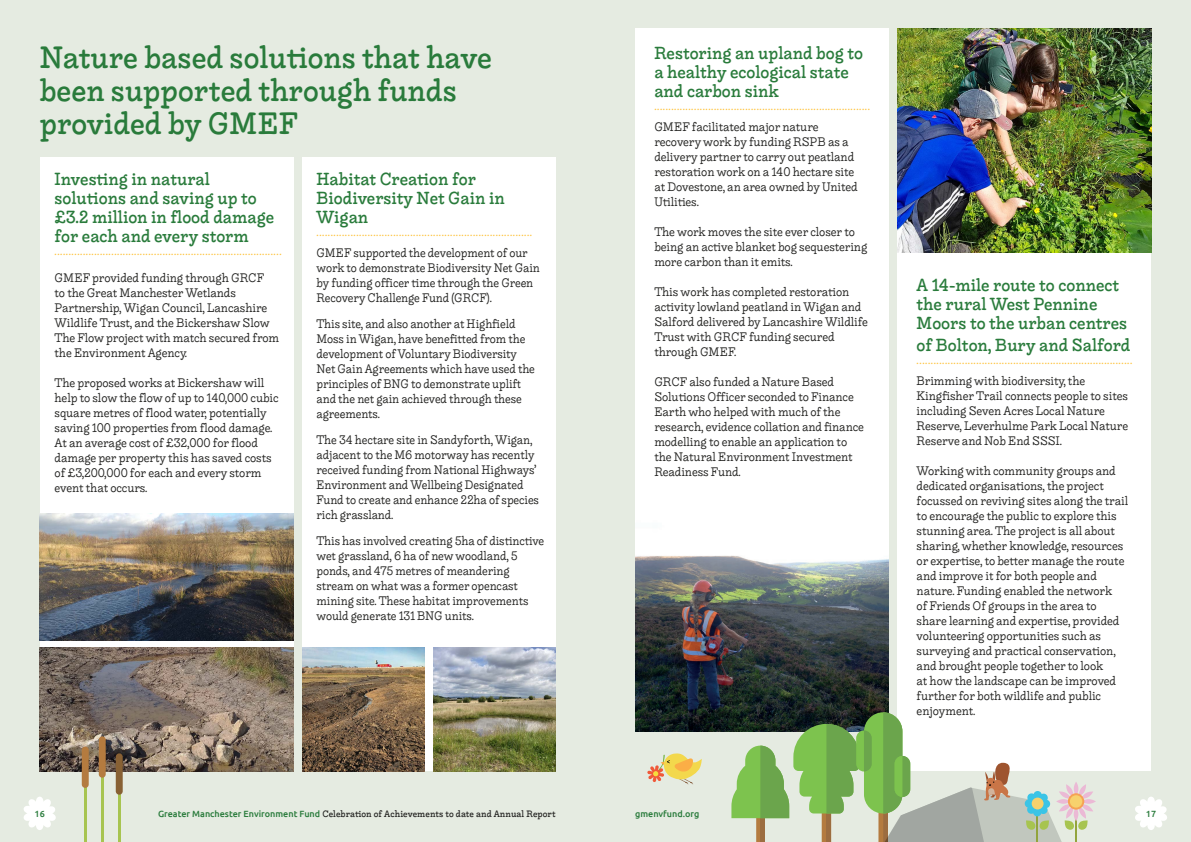
<style>
.page{position:relative;width:1191px;height:842px;background:#e5ebe1}
.page>*{position:absolute;margin:0;border:0;box-sizing:border-box;transform-origin:0 0}
.t1{font:500 30px/33px "Liebe Ruth";color:#297b3b}
.t2{font:500 17px/19px "Liebe Ruth";color:#297b3b}
.t3{font:12px/15px "Liebe Ruth";letter-spacing:-.01em;color:#21211f}
.t4{font:12px "Liebe Ruth";color:#fec33e}
.t5{font:500 9px "Liebe Ruth";letter-spacing:.01em;color:#21211f}
.t6{font:500 9px "Ubuntu";color:#297b3b}
.s1{font-family:"Ubuntu";color:#297b3b}
</style>
<div class="page">
<div style="left:302px;top:157px;width:254px;height:614px;background:#fff"></div>
<svg style="left:24px;top:797px;width:32px;height:33px"></svg>
<svg style="left:1135px;top:797px;width:32px;height:33px"></svg>
<div style="left:40px;top:157px;width:253px;height:490px;background:#fff"></div>
<div style="left:897px;top:252px;width:254px;height:519px;background:#fff"></div>
<div style="left:635px;top:28px;width:254px;height:467px;background:#fff"></div>
<img style="left:40px;top:647px;width:253px;height:124px">
<img style="left:40px;top:514px;width:253px;height:127px">
<hr style="left:84px;top:764px;width:2px;height:78px;background:#a7c450">
<div style="left:82px;top:746px;width:7px;height:42px;background:#b47b3f;border-radius:3px"></div>
<hr style="left:101px;top:764px;width:2px;height:78px;background:#a7c450">
<div style="left:99px;top:736px;width:7px;height:42px;background:#b47b3f;border-radius:3px"></div>
<hr style="left:118px;top:764px;width:2px;height:78px;background:#a7c450">
<div style="left:116px;top:753px;width:7px;height:42px;background:#886134;border-radius:3px"></div>
<img style="left:897px;top:28px;width:254px;height:224px">
<img style="left:635px;top:495px;width:254px;height:237px">
<div style="left:864px;top:712px;width:38px;height:101px;background:#7dc34e;border-radius:19px"></div>
<svg style="left:731px;top:724px;width:140px;height:118px"></svg>
<div style="left:1081px;top:799px;width:14px;height:5px;background:#e9c3d7;border-radius:50%"></div>
<svg style="left:878px;top:712px;width:215px;height:130px"></svg>
<svg style="left:1067px;top:793px;width:17px;height:17px"></svg>
<div style="left:1069px;top:795px;width:13px;height:13px;background:#f7d16d;border-radius:50%"></div>
<img style="left:302px;top:647px;width:122px;height:124px">
<img style="left:433px;top:647px;width:123px;height:124px">
<svg style="left:647px;top:753px;width:55px;height:31px"></svg>
<h1 class="t1" style="left:40px;top:41px;width:454px">Nature based solutions that have been supported through funds provided by GMEF</h1>
<h2 class="t2" style="left:316px;top:170px;width:190px">Habitat Creation for<br>Biodiversity Net Gain in<br>Wigan</h2>
<p class="t4" style="left:316px;top:225px;width:217px">............................................................................</p>
<p class="t3" style="left:316px;top:245px;width:225px">GMEF supported the development of our work to demonstrate Biodiversity Net Gain by funding officer time through the Green Recovery Challenge Fund (GRCF).</p>
<p class="t3" style="left:316px;top:316px;width:220px">This site, and also another at Highfield Moss in Wigan, have benefitted from the development of Voluntary Biodiversity Net Gain Agreements which have used the principles of BNG to demonstrate uplift and the net gain achieved through these agreements.</p>
<p class="t3" style="left:316px;top:432px;width:224px">The 34 hectare site in Sandyforth, Wigan, adjacent to the M6 motorway has recently received funding from National Highways’ Environment and Wellbeing Designated Fund to create and enhance 22ha of species rich grassland.</p>
<p class="t3" style="left:316px;top:533px;width:229px">This has involved creating 5ha of distinctive wet grassland, 6 ha of new woodland, 5 ponds, and 475 metres of meandering stream on what was a former opencast mining site. These habitat improvements would generate 131 BNG units.</p>
<h2 class="t2" style="left:55px;top:170px;width:221px">Investing in natural solutions and saving up to £3.2 million in flood damage for each and every storm</h2>
<p class="t4" style="left:55px;top:244px;width:228px">................................................................................</p>
<p class="t3" style="left:55px;top:270px;width:226px">GMEF provided funding through GRCF<br>to the Great Manchester Wetlands Partnership, Wigan Council, Lancashire Wildlife Trust, and the Bickershaw Slow The Flow project with match secured from the Environment Agency.</p>
<p class="t3" style="left:55px;top:375px;width:226px">The proposed works at Bickershaw will help to slow the flow of up to 140,000 cubic square metres of flood water, potentially saving 100 properties from flood damage.<br>At an average cost of £32,000 for flood damage per property this has saved costs of £3,200,000 for each and every storm event that occurs.</p>
<h2 class="t2" style="left:654px;top:43px;width:210px">Restoring an upland bog to a healthy ecological state and carbon sink</h2>
<p class="t4" style="left:654px;top:98px;width:217px">............................................................................</p>
<p class="t3" style="left:654px;top:119px;width:205px">GMEF facilitated major nature recovery work by funding RSPB as a delivery partner to carry out peatland restoration work on a 140 hectare site at Dovestone, an area owned by United<br>Utilities.</p>
<p class="t3" style="left:654px;top:224px;width:214px">The work moves the site ever closer to being an active blanket bog sequestering more carbon than it emits.</p>
<p class="t3" style="left:654px;top:284px;width:215px">This work has completed restoration activity lowland peatland in Wigan and<br>Salford delivered by Lancashire Wildlife<br>Trust with GRCF funding secured through GMEF.</p>
<p class="t3" style="left:654px;top:374px;width:211px">GRCF also funded a Nature Based Solutions Officer seconded to Finance Earth who helped with much of the research, evidence collation and finance modelling to enable an application to the Natural Environment Investment Readiness Fund.</p>
<h2 class="t2" style="left:916px;top:275px;width:212px">A 14-mile route to connect the rural West Pennine<br>Moors to the urban centres</h2>
<h2 class="t2" style="left:916px;top:335px;width:215px">of Bolton, Bury and Salford</h2>
<p class="t4" style="left:916px;top:353px;width:217px">............................................................................</p>
<p class="t3" style="left:916px;top:373px;width:213px">Brimming with biodiversity, the Kingfisher Trail connects people to sites including Seven Acres Local Nature Reserve, Leverhulme Park Local Nature Reserve and Nob End SSSI.</p>
<p class="t3" style="left:916px;top:463px;width:213px">Working with community groups and dedicated organisations, the project focussed on reviving sites along the trail to encourage the public to explore this stunning area. The project is all about sharing, whether knowledge, resources or expertise, to better manage the route and improve it for both people and nature. Funding enabled the network<br>of Friends Of groups in the area to share learning and expertise, provided volunteering opportunities such as surveying and practical conservation, and brought people together to look<br>at how the landscape can be improved further for both wildlife and public enjoyment.</p>
<p class="t6" style="left:35px;top:808px;width:12px">16</p>
<p class="t5" style="left:158px;top:809px;width:399px"><span class="s1">Greater Manchester Environment Fund</span> Celebration of Achievements to date and Annual Report</p>
<p class="t6" style="left:635px;top:808px;width:66px">gmenvfund.org</p>
<p class="t6" style="left:1146px;top:808px;width:12px">17</p>
</div>
